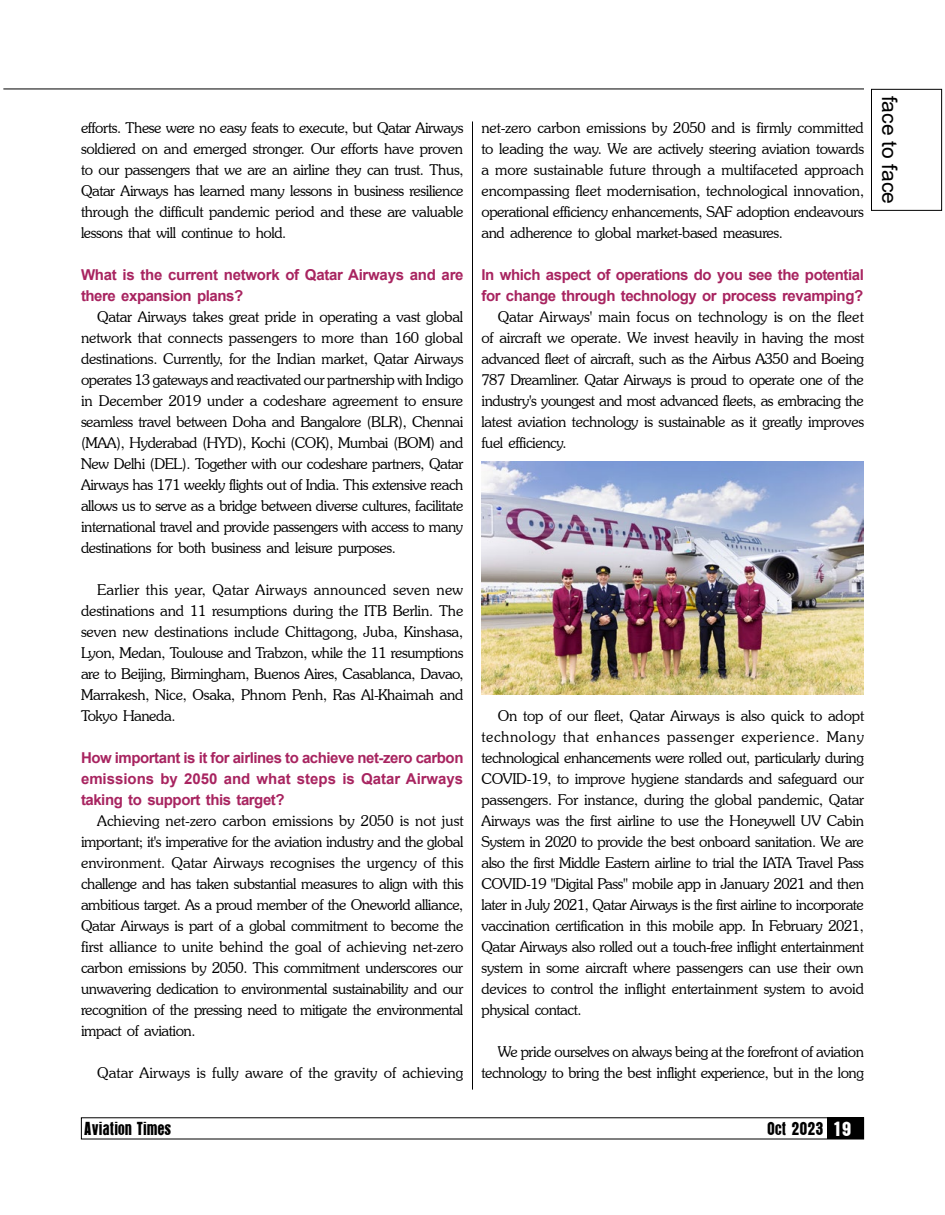
<style>
.page{position:relative;width:945px;height:1215px;background:#fff}
.page>*{position:absolute;margin:0;border:0;box-sizing:border-box;transform-origin:0 0}
.t1{font:21px "Arial";color:#000}
.t2{font:16.5px "Aurora";color:#000;scale:.9 1}
.t3{font:300 15px/21px "Souvenir IT Cby BT";letter-spacing:-.03em;color:#000;text-align:justify}
.t4{font:700 15px/21px "Arial";letter-spacing:-.03em;color:#a82460}
.t5{font:300 15px "Souvenir IT Cby BT";color:#000}
.s1{font-size:18px;color:#fff}
</style>
<div class="page">
<hr style="left:3px;top:89px;width:861px;height:1px;background:#000">
<div style="left:827px;top:1117px;width:37px;height:22px;background:#000"></div>
<div style="left:871px;top:89px;width:71px;height:122px;border:1px solid #000"></div>
<hr style="left:472px;top:122px;width:1px;height:968px;background:#000">
<img style="left:482px;top:461px;width:382px;height:234px">
<p class="t3" style="left:81px;top:117px;width:384px">efforts. These were no easy feats to execute, but Qatar Airways soldiered on and emerged stronger. Our efforts have proven to our passengers that we are an airline they can trust. Thus, Qatar Airways has learned many lessons in business resilience through the difficult pandemic period and these are valuable lessons that will continue to hold.</p>
<p class="t4" style="left:81px;top:264px;width:384px">What is the current network of Qatar Airways and are there expansion plans?</p>
<p class="t3" style="left:81px;top:306px;width:384px;text-indent:16px">Qatar Airways takes great pride in operating a vast global network that connects passengers to more than 160 global destinations. Currently, for the Indian market, Qatar Airways operates 13 gateways and reactivated our partnership with Indigo in December 2019 under a codeshare agreement to ensure seamless travel between Doha and Bangalore (BLR), Chennai (MAA), Hyderabad (HYD), Kochi (COK), Mumbai (BOM) and New Delhi (DEL). Together with our codeshare partners, Qatar Airways has 171 weekly flights out of India. This extensive reach allows us to serve as a bridge between diverse cultures, facilitate international travel and provide passengers with access to many destinations for both business and leisure purposes.</p>
<p class="t3" style="left:81px;top:579px;width:384px;text-indent:16px">Earlier this year, Qatar Airways announced seven new destinations and 11 resumptions during the ITB Berlin. The seven new destinations include Chittagong, Juba, Kinshasa, Lyon, Medan, Toulouse and Trabzon, while the 11 resumptions are to Beijing, Birmingham, Buenos Aires, Casablanca, Davao, Marrakesh, Nice, Osaka, Phnom Penh, Ras Al-Khaimah and Tokyo Haneda.</p>
<p class="t4" style="left:81px;top:747px;width:384px;text-align:justify">How important is it for airlines to achieve net-zero carbon emissions by 2050 and what steps is Qatar Airways taking to support this target?</p>
<p class="t3" style="left:81px;top:810px;width:384px;text-indent:16px">Achieving net-zero carbon emissions by 2050 is not just important; it's imperative for the aviation industry and the global environment. Qatar Airways recognises the urgency of this challenge and has taken substantial measures to align with this ambitious target. As a proud member of the Oneworld alliance, Qatar Airways is part of a global commitment to become the first alliance to unite behind the goal of achieving net-zero carbon emissions by 2050. This commitment underscores our unwavering dedication to environmental sustainability and our recognition of the pressing need to mitigate the environmental impact of aviation.</p>
<p class="t5" style="left:97px;top:1063px;width:368px">Qatar Airways is fully aware of the gravity of achieving</p>
<p class="t3" style="left:482px;top:117px;width:384px">net-zero carbon emissions by 2050 and is firmly committed to leading the way. We are actively steering aviation towards a more sustainable future through a multifaceted approach encompassing fleet modernisation, technological innovation, operational efficiency enhancements, SAF adoption endeavours and adherence to global market-based measures.</p>
<p class="t4" style="left:482px;top:264px;width:384px">In which aspect of operations do you see the potential for change through technology or process revamping?</p>
<p class="t3" style="left:482px;top:306px;width:384px;text-indent:16px">Qatar Airways' main focus on technology is on the fleet of aircraft we operate. We invest heavily in having the most advanced fleet of aircraft, such as the Airbus A350 and Boeing 787 Dreamliner. Qatar Airways is proud to operate one of the industry's youngest and most advanced fleets, as embracing the latest aviation technology is sustainable as it greatly improves fuel efficiency.</p>
<p class="t3" style="left:482px;top:705px;width:384px;text-indent:16px">On top of our fleet, Qatar Airways is also quick to adopt technology that enhances passenger experience. Many technological enhancements were rolled out, particularly during COVID-19, to improve hygiene standards and safeguard our passengers. For instance, during the global pandemic, Qatar Airways was the first airline to use the Honeywell UV Cabin System in 2020 to provide the best onboard sanitation. We are also the first Middle Eastern airline to trial the IATA Travel Pass COVID-19 "Digital Pass" mobile app in January 2021 and then later in July 2021, Qatar Airways is the first airline to incorporate vaccination certification in this mobile app. In February 2021, Qatar Airways also rolled out a touch-free inflight entertainment system in some aircraft where passengers can use their own devices to control the inflight entertainment system to avoid physical contact.</p>
<p class="t3" style="left:482px;top:1041px;width:384px;text-align:right">We pride ourselves on always being at the forefront of aviation technology to bring the best inflight experience, but in the long</p>
<p class="t2" style="left:84px;top:1118px;width:99px">Aviation Times</p>
<p class="t2" style="left:768px;top:1118px;width:95px">Oct 2023 <span class="s1">19</span></p>
<h1 class="t1" style="left:904px;top:96px;width:110px;rotate:90deg">face to face</h1>
</div>
